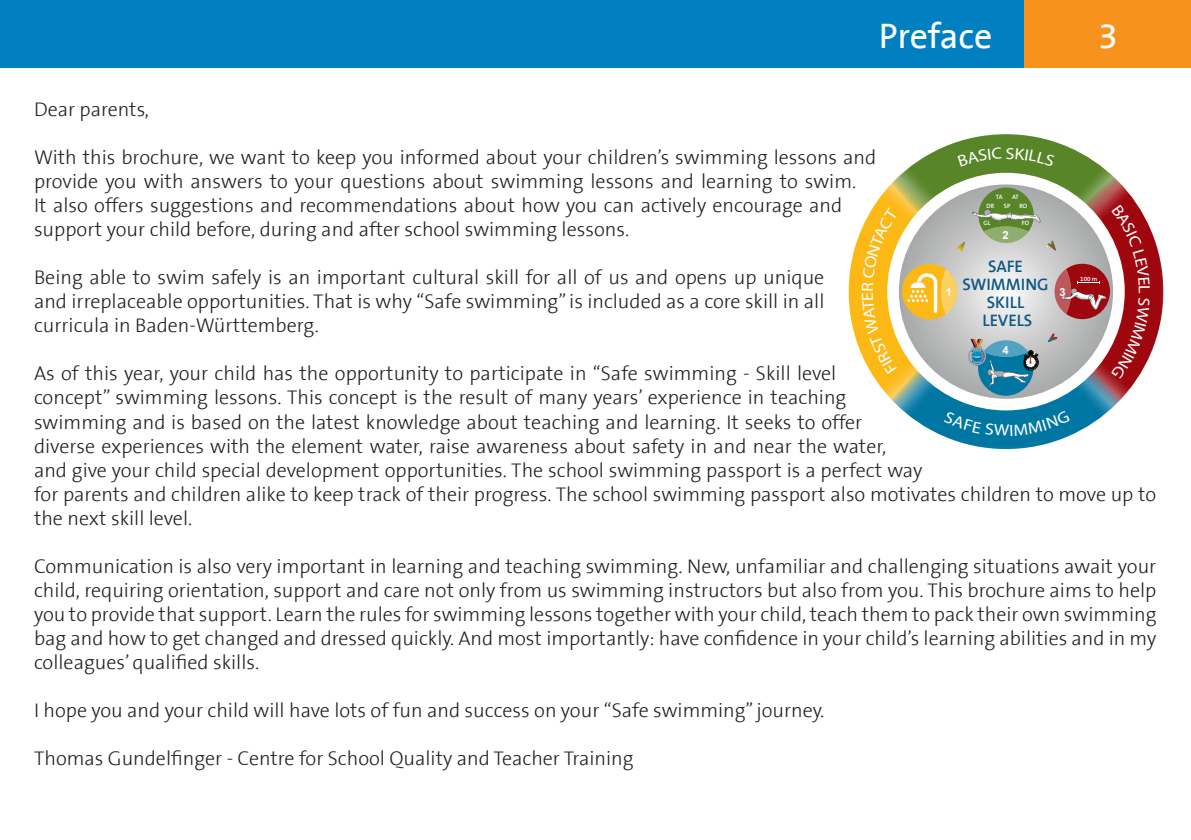
<style>
.page{position:relative;width:1191px;height:840px;background:#fff}
.page>*{position:absolute;margin:0;border:0;box-sizing:border-box;transform-origin:0 0}
.t1{font:36px "The Sans B5 Plain";letter-spacing:-.005em;color:#fff}
.t2{font:300 20px/24px "The Sans B3";color:#231f20}
.t3{font:600 16.8px/18px "The Sans B6";color:#105985;text-align:center}
.t4{font:700 11.2px "Arial";color:#fff}
.t5{font:600 6.2px "The Sans B6";color:#fff}
</style>
<div class="page">
<div style="left:1020px;top:0;width:171px;height:68px;background:#f7931d"></div>
<div style="left:0;top:0;width:1023px;height:68px;background:#007fc1"></div>
<svg style="left:849px;top:135px;width:138px;height:138px"></svg>
<svg style="left:987px;top:134px;width:176px;height:139px"></svg>
<svg style="left:848px;top:273px;width:315px;height:176px"></svg>
<svg style="left:899px;top:184px;width:214px;height:214px;background:#bfc0c0"></svg>
<svg style="left:862px;top:187px;width:178px;height:208px;background:#c7c197"></svg>
<svg style="left:1047px;top:204px;width:103px;height:175px;background:#b67476"></svg>
<div style="left:957px;top:147px;width:98px;height:20px;background:#588527"></div>
<div style="left:943px;top:410px;width:127px;height:25px;background:#0076a3"></div>
<h1 class="t1" style="left:879px;top:18px;width:115px">Preface</h1>
<h1 class="t1" style="left:1098px;top:17px;width:21px">3</h1>
<p class="t2" style="left:34px;top:98px;width:116px">Dear parents,</p>
<p class="t2" style="left:34px;top:146px;width:843px">With this brochure, we want to keep you informed about your children’s swimming lessons and provide you with answers to your questions about swimming lessons and learning to swim.<br>It also offers suggestions and recommendations about how you can actively encourage and support your child before, during and after school swimming lessons.</p>
<p class="t2" style="left:34px;top:266px;width:792px;text-align:justify">Being able to swim safely is an important cultural skill for all of us and opens up unique and irreplaceable opportunities. That is why “Safe swimming” is included as a core skill in all curricula in Baden-Württemberg.</p>
<p class="t2" style="left:34px;top:362px;width:1123px">As of this year, your child has the opportunity to participate in “Safe swimming - Skill level<br>concept” swimming lessons. This concept is the result of many years’ experience in teaching<br>swimming and is based on the latest knowledge about teaching and learning. It seeks to offer<br>diverse experiences with the element water, raise awareness about safety in and near the water,<br>and give your child special development opportunities. The school swimming passport is a perfect way<br>for parents and children alike to keep track of their progress. The school swimming passport also motivates children to move up to the next skill level.</p>
<p class="t2" style="left:34px;top:554px;width:1124px;text-align:justify">Communication is also very important in learning and teaching swimming. New, unfamiliar and challenging situations await your child, requiring orientation, support and care not only from us swimming instructors but also from you. This brochure aims to help you to provide that support. Learn the rules for swimming lessons together with your child, teach them to pack their own swimming bag and how to get changed and dressed quickly. And most importantly: have confidence in your child’s learning abilities and in my colleagues’ qualified skills.</p>
<p class="t2" style="left:34px;top:698px;width:792px">I hope you and your child will have lots of fun and success on your “Safe swimming” journey.</p>
<p class="t2" style="left:34px;top:746px;width:601px">Thomas Gundelfinger - Centre for School Quality and Teacher Training</p>
<p class="t5" style="left:996px;top:194px;width:8px">TA</p>
<p class="t5" style="left:1012px;top:194px;width:8px">AT</p>
<p class="t5" style="left:986px;top:203px;width:9px">DR</p>
<p class="t5" style="left:1004px;top:203px;width:8px">SP</p>
<p class="t5" style="left:1019px;top:203px;width:9px">RO</p>
<p class="t5" style="left:983px;top:220px;width:8px">GL</p>
<p class="t5" style="left:1021px;top:220px;width:9px">FO</p>
<p class="t4" style="left:1002px;top:227px;width:8px">2</p>
<p class="t3" style="left:962px;top:257px;width:88px">SAFE<br>SWIMMING<br>SKILL<br>LEVELS</p>
<p class="t5" style="left:1080px;top:275px;width:19px">100 m</p>
<p class="t4" style="left:945px;top:283px;width:8px">1</p>
<p class="t4" style="left:1059px;top:283px;width:8px">3</p>
<p class="t4" style="left:1002px;top:341px;width:8px">4</p>
</div>
